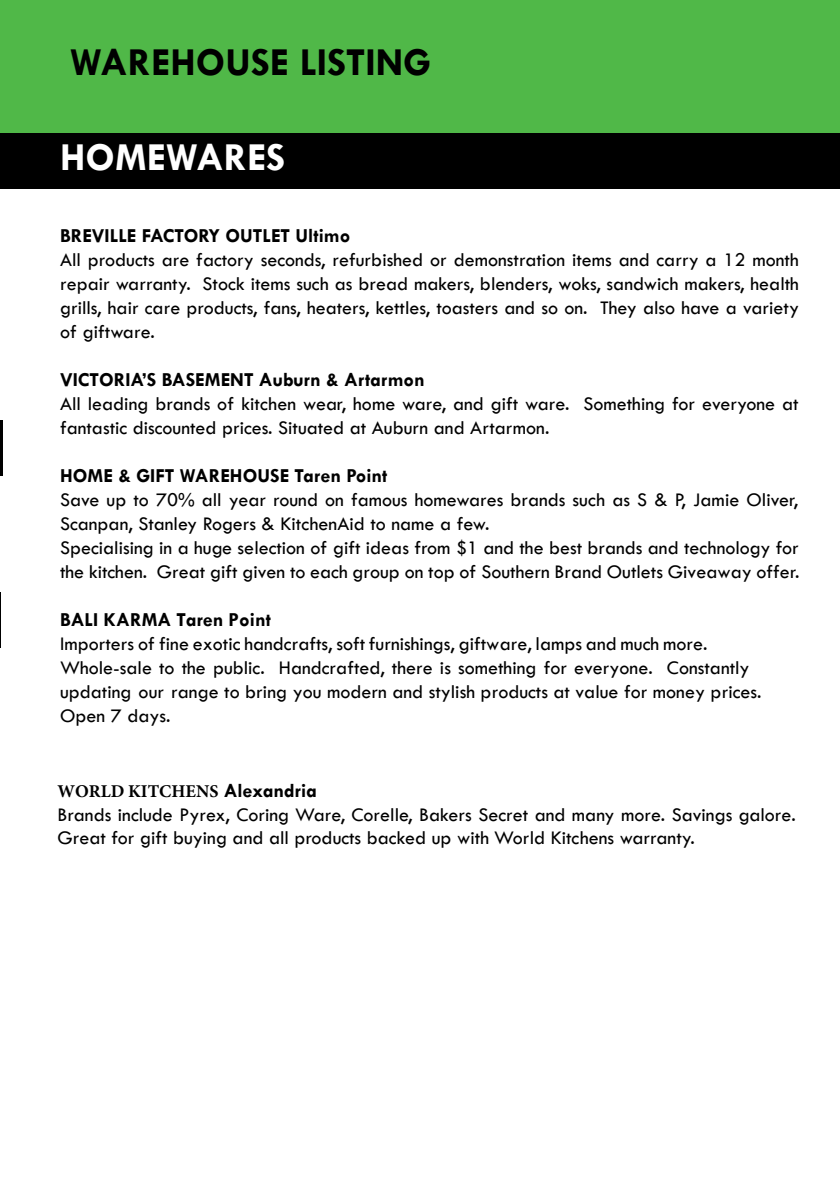
<style>
.page{position:relative;width:840px;height:1191px;background:#fff}
.page>*{position:absolute;margin:0;border:0;box-sizing:border-box;transform-origin:0 0}
.t1{font:700 40px "Tw Cen";color:#000}
.t2{font:700 40px "Tw Cen";color:#fff}
.t3{font:20px/24px "Tw Cen";color:#000}
.t4{font:700 20px "Tw Cen";color:#000}
.t5{font:700 18px "Minion Pro";color:#000}
.s1{font-family:"Tw Cen";font-size:20px}
</style>
<div class="page">
<div style="left:0;top:0;width:839px;height:133px;background:#50b848"></div>
<hr style="left:0;top:592px;width:1px;height:55px;background:#000">
<hr style="left:0;top:420px;width:2px;height:55px;background:#000">
<hr style="left:0;top:133px;width:2px;height:55px;background:#000">
<div style="left:2px;top:133px;width:837px;height:55px;background:#000"></div>
<h1 class="t1" style="left:70px;top:38px;width:362px">WAREHOUSE LISTING</h1>
<h1 class="t2" style="left:60px;top:133px;width:226px">HOMEWARES</h1>
<p class="t4" style="left:60px;top:223px;width:291px">BREVILLE FACTORY OUTLET Ultimo</p>
<p class="t3" style="left:60px;top:247px;width:740px;text-align:justify">All products are factory seconds, refurbished or demonstration items and carry a 12 month repair warranty. Stock items such as bread makers, blenders, woks, sandwich makers, health grills, hair care products, fans, heaters, kettles, toasters and so on. They also have a variety of giftware.</p>
<p class="t4" style="left:60px;top:367px;width:366px">VICTORIA’S BASEMENT Auburn &amp; Artarmon</p>
<p class="t3" style="left:60px;top:391px;width:739px">All leading brands of kitchen wear, home ware, and gift ware. Something for everyone at fantastic discounted prices. Situated at Auburn and Artarmon.</p>
<p class="t4" style="left:60px;top:463px;width:329px">HOME &amp; GIFT WAREHOUSE Taren Point</p>
<p class="t3" style="left:60px;top:487px;width:740px">Save up to 70% all year round on famous homewares brands such as S &amp; P, Jamie Oliver, Scanpan, Stanley Rogers &amp; KitchenAid to name a few.<br>Specialising in a huge selection of gift ideas from $1 and the best brands and technology for the kitchen. Great gift given to each group on top of Southern Brand Outlets Giveaway offer.</p>
<p class="t4" style="left:60px;top:607px;width:212px">BALI KARMA Taren Point</p>
<p class="t3" style="left:60px;top:631px;width:702px">Importers of fine exotic handcrafts, soft furnishings, giftware, lamps and much more.<br>Whole-sale to the public. Handcrafted, there is something for everyone. Constantly updating our range to bring you modern and stylish products at value for money prices.<br>Open 7 days.</p>
<p class="t5" style="left:57px;top:779px;width:261px">WORLD KITCHENS <span class="s1">Alexandria</span></p>
<p class="t3" style="left:57px;top:802px;width:739px">Brands include Pyrex, Coring Ware, Corelle, Bakers Secret and many more. Savings galore.<br>Great for gift buying and all products backed up with World Kitchens warranty.</p>
</div>
